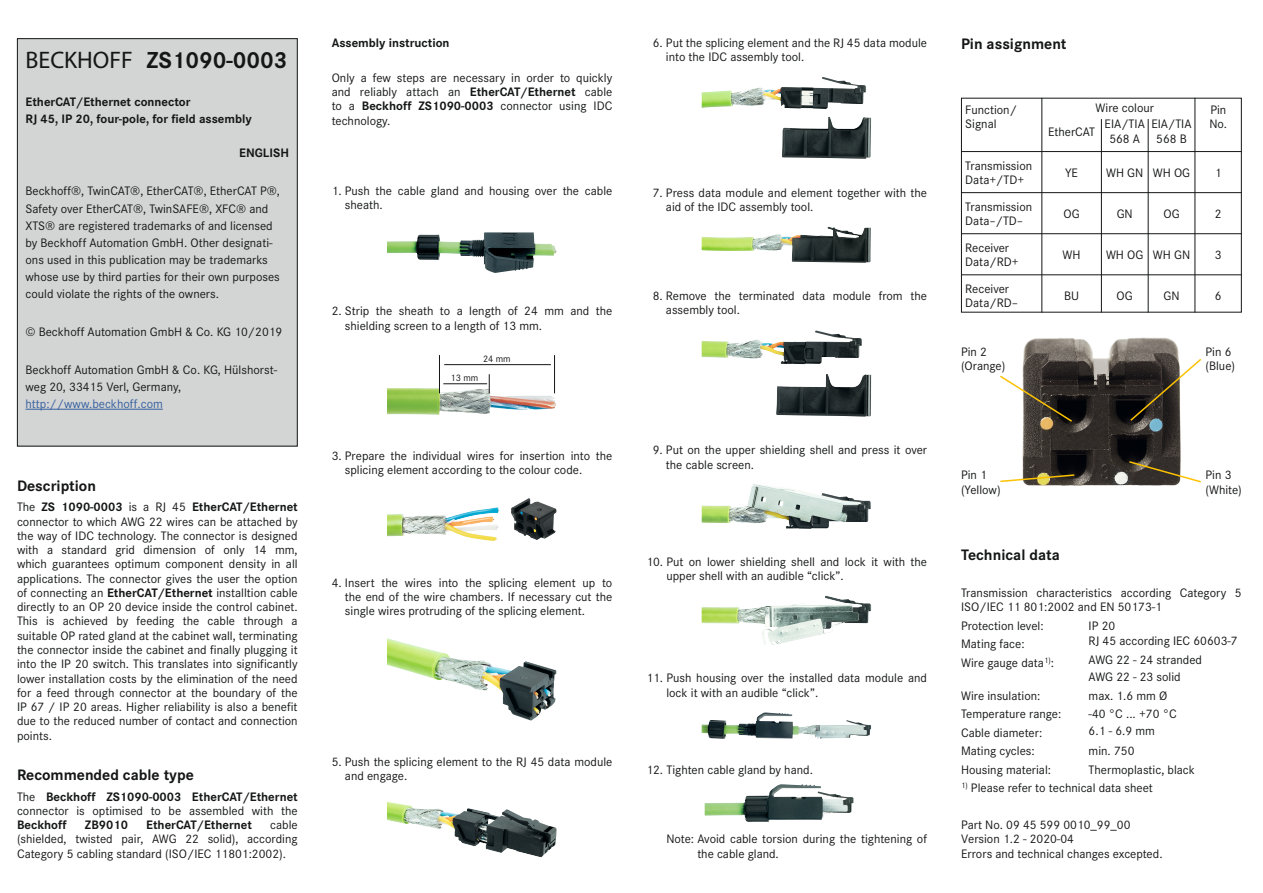
<style>
.page{position:relative;width:1263px;height:893px;background:#fff}
.page>*{position:absolute;margin:0;border:0;box-sizing:border-box;transform-origin:0 0}
.t1{font:700 24px "Corporate S Pro";color:#151616}
.t2{font:700 15.75px "Corporate S Pro";color:#151616}
.t3{font:12.75px/14.2px "Corporate S Pro";color:#151616}
.t4{font:700 12.75px/17px "Corporate S Pro";color:#151616}
.t5{font:12.75px "Corporate S Pro";color:#35609f}
.t6{font:9.75px "Corporate S Pro";color:#151616}
.s1{font-family:"Myriad Pro";font-weight:400}
.s2{font-weight:700}
</style>
<div class="page">
<div style="left:17px;top:38px;width:281px;height:408px;background:#d3d4d4"></div>
<img style="left:1023px;top:337px;width:157px;height:149px">
<img style="left:702px;top:77px;width:169px;height:82px">
<img style="left:702px;top:227px;width:169px;height:36px">
<img style="left:702px;top:331px;width:169px;height:86px">
<img style="left:702px;top:484px;width:169px;height:45px">
<img style="left:702px;top:596px;width:169px;height:49px">
<img style="left:387px;top:388px;width:169px;height:27px">
<img style="left:387px;top:498px;width:169px;height:43px">
<img style="left:387px;top:638px;width:169px;height:82px">
<img style="left:387px;top:802px;width:169px;height:55px">
<div style="left:17px;top:38px;width:281px;height:408px;border:1px solid #151616"></div>
<hr style="left:26px;top:409px;width:137px;height:1px;background:#35609f">
<hr style="left:554px;top:355px;width:1px;height:38px;background:#151616">
<hr style="left:443px;top:383px;width:44px;height:1px;background:#151616">
<hr style="left:439px;top:355px;width:1px;height:38px;background:#151616">
<svg style="left:489px;top:374px;width:1px;height:19px"></svg>
<hr style="left:444px;top:364px;width:107px;height:1px;background:#151616">
<svg style="left:1000px;top:473px;width:76px;height:10px"></svg>
<svg style="left:1000px;top:374px;width:74px;height:49px"></svg>
<svg style="left:1129px;top:357px;width:73px;height:65px"></svg>
<svg style="left:1128px;top:460px;width:73px;height:24px"></svg>
<div style="left:961px;top:98px;width:281px;height:215px;border:1px solid #151616"></div>
<hr style="left:961px;top:151px;width:281px;height:1px;background:#151616">
<hr style="left:961px;top:192px;width:281px;height:1px;background:#151616">
<hr style="left:961px;top:233px;width:281px;height:1px;background:#151616">
<hr style="left:961px;top:274px;width:281px;height:1px;background:#151616">
<hr style="left:1041px;top:98px;width:1px;height:215px;background:#151616">
<hr style="left:1101px;top:119px;width:1px;height:194px;background:#151616">
<hr style="left:1148px;top:119px;width:1px;height:194px;background:#151616">
<hr style="left:1194px;top:98px;width:1px;height:215px;background:#151616">
<img style="left:387px;top:232px;width:169px;height:41px">
<img style="left:702px;top:712px;width:169px;height:27px">
<img style="left:705px;top:784px;width:148px;height:38px">
<h1 class="t1" style="left:26px;top:41px;width:264px"><span class="s1">BECKHOFF</span> ZS1090-0003</h1>
<p class="t4" style="left:26px;top:93px;width:228px">EtherCAT/Ethernet connector<br>RJ 45, IP 20, four-pole, for field assembly</p>
<p class="t4" style="left:239px;top:144px;width:51px">ENGLISH</p>
<p class="t3" style="left:26px;top:182px;width:256px;line-height:17px">Beckhoff®, TwinCAT®, EtherCAT®, EtherCAT P®, Safety over EtherCAT®, TwinSAFE®, XFC® and XTS® are registered trademarks of and licensed by Beckhoff Automation GmbH. Other designati&shy;ons used in this publication may be trademarks whose use by third parties for their own purposes could violate the rights of the owners.</p>
<p class="t3" style="left:26px;top:323px;width:258px">© Beckhoff Automation GmbH &amp; Co. KG 10/2019</p>
<p class="t3" style="left:26px;top:360px;width:253px;line-height:17px">Beckhoff Automation GmbH &amp; Co. KG, Hülshorst&shy;weg 20, 33415 Verl, Germany,</p>
<p class="t5" style="left:26px;top:394px;width:139px">http://www.beckhoff.com</p>
<p class="t2" style="left:17px;top:473px;width:80px">Description</p>
<p class="t3" style="left:17px;top:499px;width:282px;text-align:justify">The <span class="s2">ZS 1090-0003</span> is a RJ 45 <span class="s2">EtherCAT/Ethernet </span>connector to which AWG 22 wires can be attached by the way of IDC technology. The connector is designed with a standard grid dimension of only 14 mm, which guarantees optimum component density in all applications. The connector gives the user the option of connecting an <span class="s2">EtherCAT/Ethernet</span> installtion cable directly to an OP 20 device inside the control cabinet.<br>This is achieved by feeding the cable through a suitable OP rated gland at the cabinet wall, terminating the connector inside the cabinet and finally plugging it into the IP 20 switch. This translates into significantly lower installation costs by the elimination of the need for a feed through connector at the boundary of the IP 67 / IP 20 areas. Higher reliability is also a benefit due to the reduced number of contact and connection points.</p>
<p class="t2" style="left:17px;top:763px;width:178px">Recommended cable type</p>
<p class="t3" style="left:17px;top:788px;width:282px">The <span class="s2">Beckhoff ZS1090-0003 EtherCAT/Ethernet </span>connector is optimised to be assembled with the</p>
<p class="t4" style="left:17px;top:815px;width:51px">Beckhoff</p>
<p class="t4" style="left:85px;top:815px;width:44px">ZB9010</p>
<p class="t4" style="left:146px;top:815px;width:107px">EtherCAT/Ethernet</p>
<p class="t3" style="left:17px;top:817px;width:282px;text-align:justify;text-indent:253px">cable (shielded, twisted pair, AWG 22 solid), according Category 5 cabling standard (ISO/IEC 11801:2002).</p>
<p class="t4" style="left:332px;top:33px;width:119px">Assembly instruction</p>
<p class="t3" style="left:332px;top:70px;width:282px;text-align:justify">Only a few steps are necessary in order to quickly and reliably attach an <span class="s2">EtherCAT/Ethernet</span> cable to a <span class="s2">Beckhoff ZS1090-0003</span> connector using IDC technology.</p>
<p class="t3" style="left:345px;top:183px;width:269px;text-indent:-13px">1. Push the cable gland and housing over the cable sheath.</p>
<p class="t3" style="left:345px;top:303px;width:269px;text-indent:-13px">2. Strip the sheath to a length of 24 mm and the shielding screen to a length of 13 mm.</p>
<p class="t6" style="left:483px;top:351px;width:29px">24 mm</p>
<p class="t6" style="left:450px;top:370px;width:29px">13 mm</p>
<p class="t3" style="left:345px;top:448px;width:269px;text-indent:-13px">3. Prepare the individual wires for insertion into the splicing element according to the colour code.</p>
<p class="t3" style="left:345px;top:574px;width:269px;text-align:justify;text-indent:-13px">4. Insert the wires into the splicing element up to the end of the wire chambers. If necessary cut the single wires protruding of the splicing element.</p>
<p class="t3" style="left:345px;top:753px;width:269px;text-indent:-13px">5. Push the splicing element to the RJ 45 data module and engage.</p>
<p class="t3" style="left:666px;top:35px;width:263px;text-indent:-13px">6. Put the splicing element and the RJ 45 data module into the IDC assembly tool.</p>
<p class="t3" style="left:666px;top:185px;width:263px;text-indent:-13px">7. Press data module and element together with the aid of the IDC assembly tool.</p>
<p class="t3" style="left:666px;top:288px;width:263px;text-indent:-13px">8. Remove the terminated data module from the assembly tool.</p>
<p class="t3" style="left:666px;top:442px;width:263px;text-indent:-13px">9. Put on the upper shielding shell and press it over the cable screen.</p>
<p class="t3" style="left:666px;top:554px;width:262px;text-indent:-20px">10. Put on lower shielding shell and lock it with the upper shell with an audible “click”.</p>
<p class="t3" style="left:666px;top:670px;width:262px;text-indent:-20px">11. Push housing over the installed data module and lock it with an audible “click”.</p>
<p class="t3" style="left:646px;top:762px;width:168px">12. Tighten cable gland by hand.</p>
<p class="t3" style="left:697px;top:831px;width:231px;text-indent:-31px">Note: Avoid cable torsion during the tightening of the cable gland.</p>
<p class="t2" style="left:961px;top:31px;width:107px">Pin assignment</p>
<p class="t3" style="left:965px;top:102px;width:53px">Function/</p>
<p class="t3" style="left:1095px;top:100px;width:60px">Wire colour</p>
<p class="t3" style="left:1210px;top:102px;width:17px">Pin</p>
<p class="t3" style="left:965px;top:116px;width:33px">Signal</p>
<p class="t3" style="left:1104px;top:116px;width:89px">EIA/TIA EIA/TIA</p>
<p class="t3" style="left:1209px;top:116px;width:19px">No.</p>
<p class="t3" style="left:1109px;top:130px;width:32px">568 A</p>
<p class="t3" style="left:1156px;top:130px;width:32px">568 B</p>
<p class="t3" style="left:1048px;top:123px;width:49px">EtherCAT</p>
<p class="t3" style="left:965px;top:157px;width:68px">Transmission</p>
<p class="t3" style="left:965px;top:165px;width:68px;line-height:26.8px">Data+/TD+<br>Transmission</p>
<p class="t3" style="left:965px;top:206px;width:60px;line-height:26.8px">Data–/TD–<br>Receiver</p>
<p class="t3" style="left:965px;top:247px;width:55px;line-height:26.8px">Data/RD+<br>Receiver</p>
<p class="t3" style="left:965px;top:295px;width:54px">Data/RD–</p>
<p class="t3" style="left:961px;top:343px;width:46px">Pin 2 (Orange)</p>
<p class="t3" style="left:1065px;top:164px;width:14px">YE</p>
<p class="t3" style="left:1106px;top:164px;width:86px">WH GN WH OG</p>
<p class="t3" style="left:1215px;top:164px;width:8px">1</p>
<p class="t3" style="left:1063px;top:205px;width:18px">OG</p>
<p class="t3" style="left:1117px;top:205px;width:18px">GN</p>
<p class="t3" style="left:1163px;top:205px;width:18px">OG</p>
<p class="t3" style="left:1215px;top:205px;width:8px">2</p>
<p class="t3" style="left:1062px;top:247px;width:19px">WH</p>
<p class="t3" style="left:1106px;top:247px;width:86px">WH OG WH GN</p>
<p class="t3" style="left:1215px;top:247px;width:8px">3</p>
<p class="t3" style="left:1064px;top:288px;width:16px">BU</p>
<p class="t3" style="left:1117px;top:288px;width:18px">OG</p>
<p class="t3" style="left:1163px;top:288px;width:18px">GN</p>
<p class="t3" style="left:1215px;top:288px;width:8px">6</p>
<p class="t3" style="left:1205px;top:343px;width:31px">Pin 6 (Blue)</p>
<p class="t3" style="left:961px;top:467px;width:41px">Pin 1 (Yellow)</p>
<p class="t3" style="left:1205px;top:467px;width:38px">Pin 3 (White)</p>
<p class="t2" style="left:961px;top:542px;width:100px">Technical data</p>
<p class="t3" style="left:961px;top:585px;width:282px">Transmission characteristics according Category 5<br>ISO/IEC 11 801:2002 and EN 50173-1</p>
<p class="t3" style="left:961px;top:615px;width:94px;line-height:18.6px">Protection level:<br>Mating face:<br>Wire gauge data<sup>1)</sup>:</p>
<p class="t3" style="left:961px;top:685px;width:102px;line-height:18.6px">Wire insulation:<br>Temperature range:<br>Cable diameter:<br>Mating cycles:<br>Housing material:</p>
<p class="t3" style="left:1089px;top:617px;width:151px;line-height:15.3px">IP 20<br>RJ 45 according IEC 60603-7</p>
<p class="t3" style="left:1089px;top:650px;width:115px;line-height:17.1px">AWG 22 - 24 stranded<br>AWG 22 - 23 solid</p>
<p class="t3" style="left:1089px;top:685px;width:90px;line-height:18.5px">max. 1.6 mm Ø -40 °C ... +70 °C</p>
<p class="t3" style="left:1089px;top:719px;width:68px;line-height:20.2px">6.1 - 6.9 mm min. 750</p>
<p class="t3" style="left:1089px;top:761px;width:108px">Thermoplastic, black</p>
<p class="t3" style="left:961px;top:780px;width:193px"><sup>1)</sup> Please refer to technical data sheet</p>
<p class="t3" style="left:961px;top:817px;width:203px">Part No. 09 45 599 0010_99_00<br>Version 1.2 - 2020-04<br>Errors and technical changes excepted.</p>
</div>
